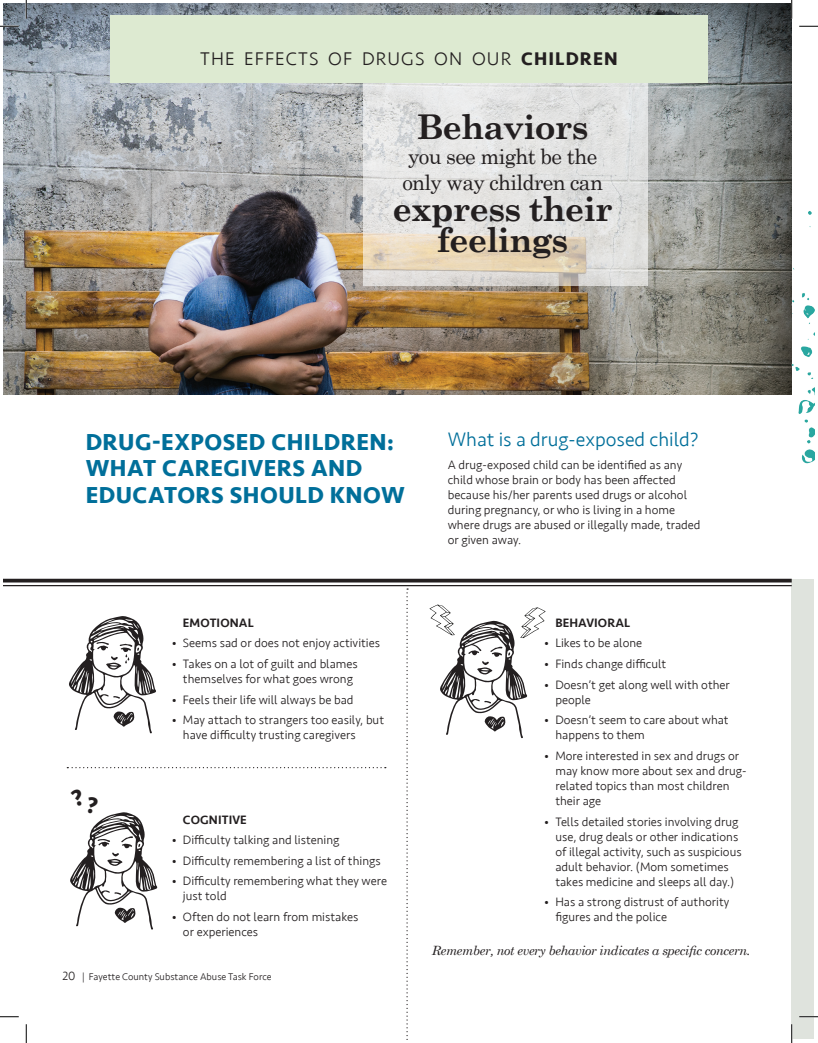
<style>
.page{position:relative;width:818px;height:1043px;background:#fff}
.page>*{position:absolute;margin:0;border:0;box-sizing:border-box;transform-origin:0 0}
.t1{font:700 34.25px/31.1px "Century Schoolbook";letter-spacing:-.03em;color:#231f20;text-align:center}
.Titles{font:700 23.75px/26.2px "Seravek";letter-spacing:.02em;color:#006f9a}
.t2{font:21.12px/25.5px "Century Schoolbook";letter-spacing:-.03em;color:#231f20}
.Body{font:300 20px "Seravek";color:#006f9a}
.Titles-2{font:300 18.88px "Seravek";letter-spacing:.06em;color:#231f20}
.t3{font:italic 12.75px "Century Schoolbook";letter-spacing:-.03em;color:#231f20}
.Body-2{font:300 12.5px/15px "Seravek";color:#231f20}
.Subtitles{font:500 12.5px "Seravek";letter-spacing:.01em;color:#231f20}
.t4{font:300 10px "Seravek";color:#231f20}
.s1{font-weight:700}
.s2{font-size:12.5px}
</style>
<div class="page">
<div style="left:791px;top:579px;width:23px;height:460px;background:#dfe3dd"></div>
<img style="left:4px;top:4px;width:787px;height:390px">
<svg style="left:363px;top:82px;width:284px;height:203px;background:#e1dfda"></svg>
<svg style="left:69px;top:616px;width:87px;height:117px"></svg>
<svg style="left:429px;top:604px;width:116px;height:134px"></svg>
<svg style="left:406px;top:588px;width:2px;height:452px"></svg>
<svg style="left:67px;top:767px;width:319px;height:1px"></svg>
<hr style="left:4px;top:585px;width:787px;height:1px;background:#231f20">
<svg style="left:4px;top:578px;width:787px;height:4px;background:#4c4849"></svg>
<div style="left:110px;top:15px;width:598px;height:67px;background:#ddead1"></div>
<img style="left:791px;top:59px;width:23px;height:524px">
<svg style="left:0;top:25px;width:19px;height:2px"></svg>
<svg style="left:799px;top:25px;width:19px;height:2px"></svg>
<svg style="left:0;top:1016px;width:19px;height:1px"></svg>
<svg style="left:799px;top:1016px;width:19px;height:1px"></svg>
<svg style="left:25px;top:0;width:2px;height:19px"></svg>
<svg style="left:25px;top:1024px;width:2px;height:18px"></svg>
<svg style="left:790px;top:0;width:2px;height:19px"></svg>
<svg style="left:791px;top:1024px;width:1px;height:18px"></svg>
<svg style="left:70px;top:812px;width:88px;height:117px"></svg>
<p class="Titles-2" style="left:200px;top:48px;width:419px">THE EFFECTS OF DRUGS ON OUR <span class="s1">CHILDREN</span></p>
<p class="t1" style="left:417px;top:110px;width:173px">Behaviors</p>
<p class="t2" style="left:402px;top:143px;width:202px">you see might be the only way children can</p>
<p class="t1" style="left:392px;top:192px;width:222px">express their feelings</p>
<p class="Titles" style="left:86px;top:428px;width:321px">DRUG-EXPOSED CHILDREN:<br>WHAT CAREGIVERS AND<br>EDUCATORS SHOULD KNOW</p>
<p class="Body" style="left:447px;top:427px;width:253px">What is a drug-exposed child?</p>
<p class="Body-2" style="left:447px;top:457px;width:254px">A drug-exposed child can be identified as any child whose brain or body has been affected because his/her parents used drugs or alcohol during pregnancy, or who is living in a home where drugs are abused or illegally made, traded or given away.</p>
<p class="Subtitles" style="left:183px;top:615px;width:72px">EMOTIONAL</p>
<p class="Body-2" style="left:172px;top:636px;width:210px">• Seems sad or does not enjoy activities</p>
<p class="Body-2" style="left:172px;top:656px;width:188px;text-align:center">• Takes on a lot of guilt and blames themselves for what goes wrong</p>
<p class="Body-2" style="left:172px;top:692px;width:183px">• Feels their life will always be bad</p>
<p class="Body-2" style="left:183px;top:712px;width:203px;text-indent:-11px">• May attach to strangers too easily, but have difficulty trusting caregivers</p>
<p class="Subtitles" style="left:183px;top:812px;width:65px">COGNITIVE</p>
<p class="Body-2" style="left:172px;top:832px;width:169px">• Difficulty talking and listening</p>
<p class="Body-2" style="left:172px;top:853px;width:210px">• Difficulty remembering a list of things</p>
<p class="Body-2" style="left:183px;top:873px;width:205px;text-indent:-11px">• Difficulty remembering what they were just told</p>
<p class="Body-2" style="left:183px;top:909px;width:177px;text-indent:-11px">• Often do not learn from mistakes or experiences</p>
<p class="t4" style="left:62px;top:971px;width:211px"><span class="s2">20</span> | Fayette County Substance Abuse Task Force</p>
<p class="Subtitles" style="left:555px;top:615px;width:76px">BEHAVIORAL</p>
<p class="Body-2" style="left:544px;top:636px;width:100px">• Likes to be alone</p>
<p class="Body-2" style="left:544px;top:656px;width:124px">• Finds change difficult</p>
<p class="Body-2" style="left:555px;top:677px;width:176px;text-indent:-11px">• Doesn’t get along well with other people</p>
<p class="Body-2" style="left:555px;top:712px;width:175px;text-indent:-11px">• Doesn’t seem to care about what happens to them</p>
<p class="Body-2" style="left:555px;top:748px;width:192px;text-indent:-11px">• More interested in sex and drugs or may know more about sex and drug&shy;related topics than most children their age</p>
<p class="Body-2" style="left:555px;top:814px;width:188px;text-indent:-11px">• Tells detailed stories involving drug use, drug deals or other indications of illegal activity, such as suspicious adult behavior. (Mom sometimes takes medicine and sleeps all day.)</p>
<p class="Body-2" style="left:555px;top:894px;width:175px;text-indent:-11px">• Has a strong distrust of authority figures and the police</p>
<p class="t3" style="left:431px;top:942px;width:320px">Remember, not every behavior indicates a specific concern.</p>
</div>
